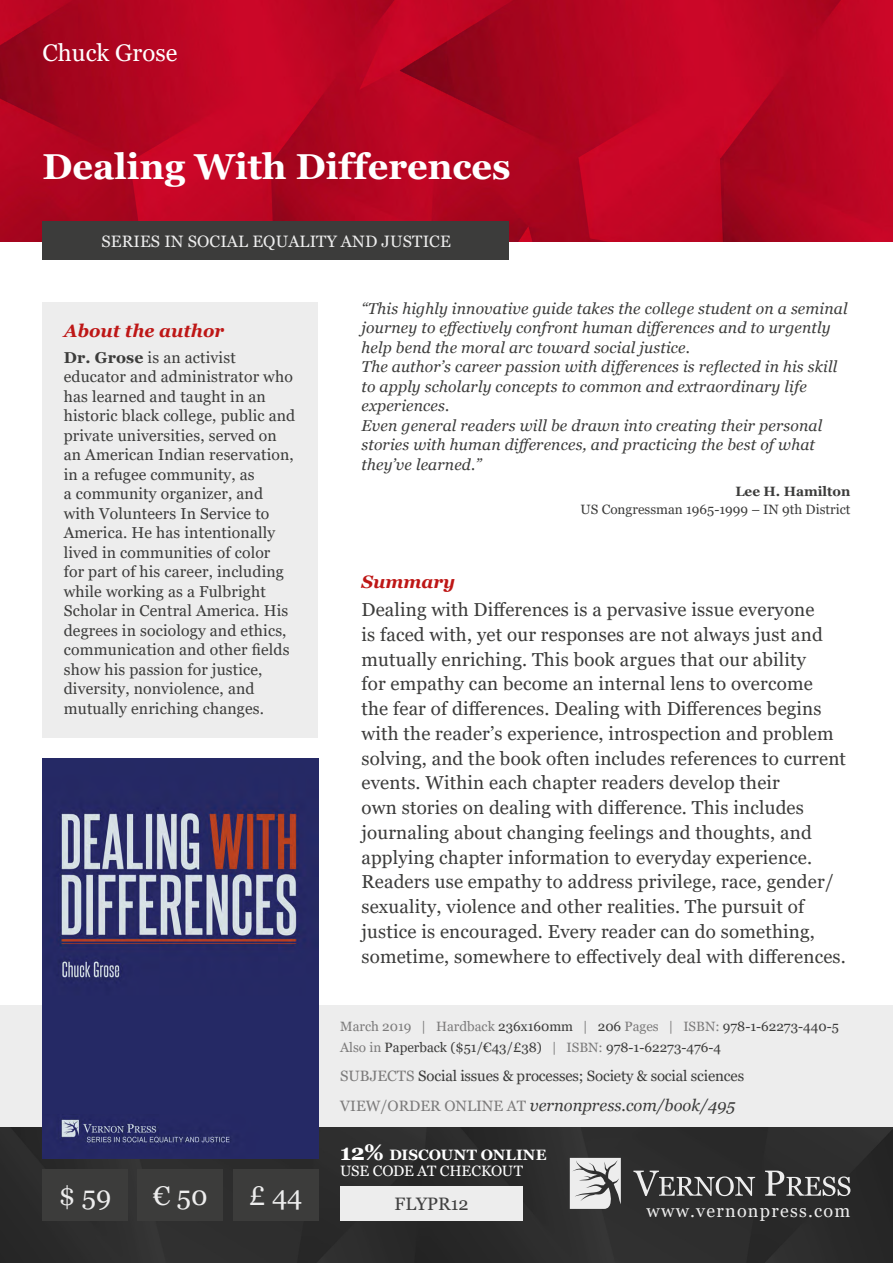
<style>
.page{position:relative;width:893px;height:1263px;background:#fff}
.page>*{position:absolute;margin:0;border:0;box-sizing:border-box;transform-origin:0 0}
.t1{font:700 36px "Georgia";color:#fff}
.t2{font:27px "Georgia";color:#ededed}
.t3{font:24px "Georgia";color:#fff}
.t4{font:18.75px/24.8px "Georgia";letter-spacing:.01em;color:#3c3c3b}
.t5{font:italic 700 18px "Georgia";color:#be1716}
.t6{font:18px "Georgia";letter-spacing:.07em;color:#ededed}
.t7{font:18px "Georgia";color:#404040}
.t8{font:italic 16.5px "Georgia";color:#3c3c3b}
.t9{font:16.5px "Georgia";letter-spacing:.01em;color:#ededed}
.t10{font:15.75px/19.5px "Georgia";letter-spacing:.01em;color:#3c3c3b}
.t11{font:italic 15.75px/19.5px "Georgia";letter-spacing:.01em;color:#3c3c3b}
.t12{font:15px "Georgia";letter-spacing:-.01em;color:#3c3c3b}
.t13{font:15px/16.5px "Georgia";letter-spacing:-.015em;color:#fff}
.t14{font:13.5px/21px "Georgia";color:#3c3c3b}
.t15{font:700 13.5px "Georgia";color:#3c3c3b}
.s1{font-weight:700}
.s2{color:#7c7b7b}
.s3{font-style:normal;font-size:15px;color:#7c7b7b}
.s4{font-weight:700;font-size:22.5px}
</style>
<div class="page">
<img style="left:0;top:0;width:893px;height:242px">
<div style="left:0;top:1127px;width:893px;height:136px;background:#2d2d2d"></div>
<svg style="left:633px;top:1170px;width:122px;height:26px"></svg>
<svg style="left:765px;top:1170px;width:85px;height:26px"></svg>
<svg style="left:570px;top:1158px;width:51px;height:51px"></svg>
<div style="left:0;top:1005px;width:893px;height:122px;background:#ededed"></div>
<div style="left:43px;top:302px;width:275px;height:435px;background:#ededed"></div>
<div style="left:340px;top:1186px;width:183px;height:34px;background:#ededed"></div>
<img style="left:43px;top:759px;width:275px;height:400px">
<div style="left:43px;top:221px;width:466px;height:38px;background:#3c3c3b"></div>
<div style="left:43px;top:1169px;width:85px;height:51px;background:#3c3c3b"></div>
<div style="left:138px;top:1169px;width:85px;height:51px;background:#3c3c3b"></div>
<div style="left:233px;top:1169px;width:85px;height:51px;background:#3c3c3b"></div>
<p class="t3" style="left:43px;top:38px;width:136px">Chuck Grose</p>
<h1 class="t1" style="left:43px;top:143px;width:470px">Dealing With Differences</h1>
<p class="t9" style="left:101px;top:231px;width:351px">SERIES IN SOCIAL EQUALITY AND JUSTICE</p>
<p class="t5" style="left:64px;top:319px;width:162px">About the author</p>
<p class="t10" style="left:64px;top:348px;width:233px"><span class="s1">Dr. Grose</span> is an activist educator and administrator who has learned and taught in an historic black college, public and private universities, served on an American Indian reservation, in a refugee community, as<br>a community organizer, and with Volunteers In Service to<br>America. He has intentionally lived in communities of color<br>for part of his career, including while working as a Fulbright<br>Scholar in Central America. His degrees in sociology and ethics, communication and other fields show his passion for justice, diversity, nonviolence, and mutually enriching changes.</p>
<h2 class="t2" style="left:59px;top:1179px;width:54px">$ 59</h2>
<h2 class="t2" style="left:153px;top:1179px;width:56px">€ 50</h2>
<h2 class="t2" style="left:249px;top:1179px;width:55px">£ 44</h2>
<p class="t11" style="left:361px;top:299px;width:488px">“This highly innovative guide takes the college student on a seminal journey to effectively confront human differences and to urgently help bend the moral arc toward social justice.<br>The author’s career passion with differences is reflected in his skill to apply scholarly concepts to common and extraordinary life experiences.<br>Even general readers will be drawn into creating their personal stories with human differences, and practicing the best of what they’ve learned.”</p>
<p class="t15" style="left:735px;top:483px;width:117px">Lee H. Hamilton</p>
<p class="t14" style="left:581px;top:499px;width:271px">US Congressman 1965-1999 – IN 9th District</p>
<p class="t5" style="left:361px;top:570px;width:95px">Summary</p>
<p class="t4" style="left:361px;top:597px;width:486px">Dealing with Differences is a pervasive issue everyone<br>is faced with, yet our responses are not always just and mutually enriching. This book argues that our ability<br>for empathy can become an internal lens to overcome<br>the fear of differences. Dealing with Differences begins with the reader’s experience, introspection and problem solving, and the book often includes references to current events. Within each chapter readers develop their<br>own stories on dealing with difference. This includes journaling about changing feelings and thoughts, and applying chapter information to everyday experience.<br>Readers use empathy to address privilege, race, gender/ sexuality, violence and other realities. The pursuit of justice is encouraged. Every reader can do something, sometime, somewhere to effectively deal with differences.</p>
<p class="t14" style="left:340px;top:1016px;width:500px"><span class="s2">March 2019 | Hardback</span> 236x160mm <span class="s2">|</span> 206 <span class="s2">Pages | ISBN:</span> 978-1-62273-440-5<br><span class="s2">Also in</span> Paperback ($51/€43/£38) <span class="s2">| ISBN:</span> 978-1-62273-476-4</p>
<p class="t12" style="left:340px;top:1067px;width:405px"><span class="s2">SUBJECTS</span> Social issues &amp; processes; Society &amp; social sciences</p>
<p class="t8" style="left:340px;top:1095px;width:397px"><span class="s3">VIEW/ORDER ONLINE AT</span> vernonpress.com/book/495</p>
<p class="t13" style="left:340px;top:1146px;width:208px"><span class="s4">12%</span> <span class="s1">DISCOUNT ONLINE<br></span>USE CODE AT CHECKOUT</p>
<p class="t7" style="left:395px;top:1193px;width:76px">FLYPR12</p>
<p class="t6" style="left:647px;top:1199px;width:205px">www.vernonpress.com</p>
</div>
